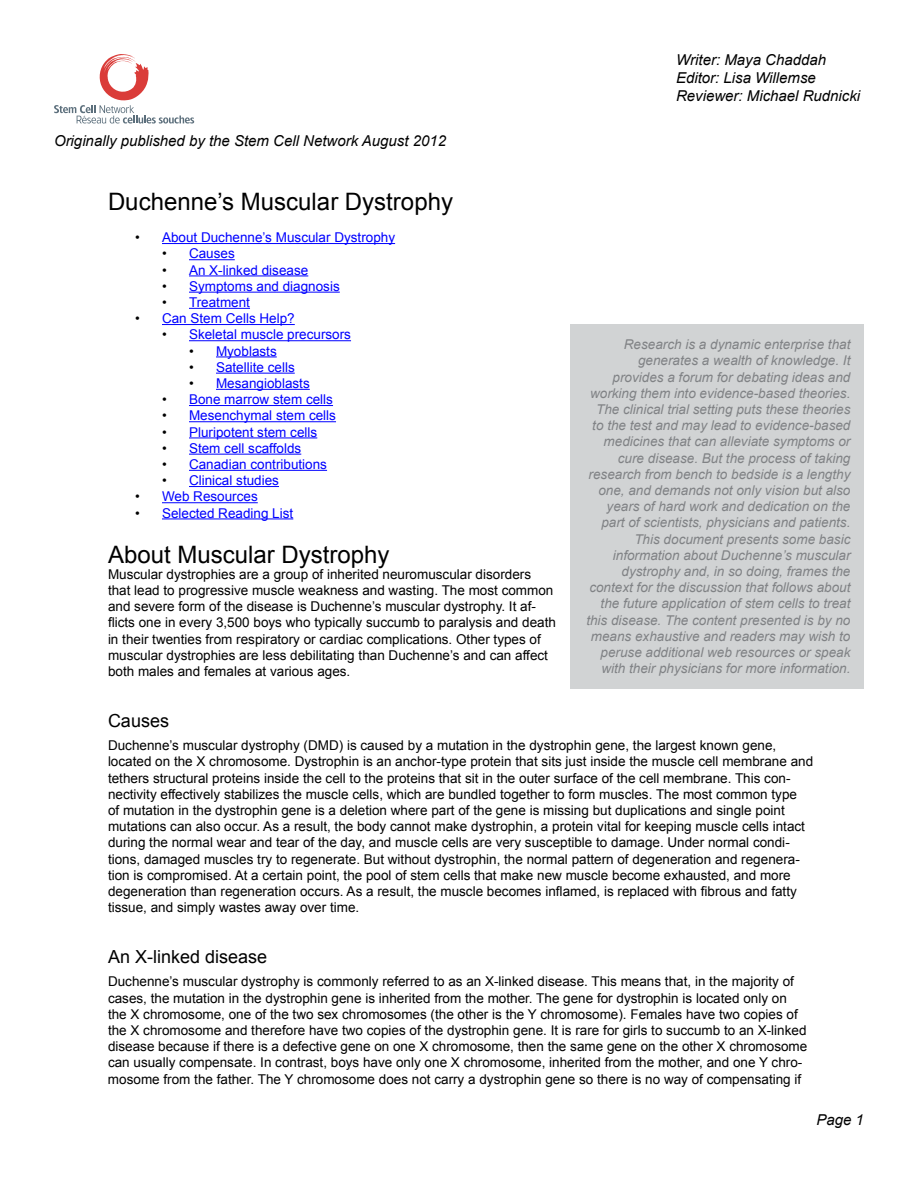
<style>
.page{position:relative;width:918px;height:1188px;background:#fff}
.page>*{position:absolute;margin:0;border:0;box-sizing:border-box;transform-origin:0 0}
.t1{font:24px "Arial";color:#000}
.t2{font:18px "Arial";color:#000}
.t3{font:italic 15px/18px "Arial";color:#000}
.t4{font:13.5px/16.2px "Arial";color:#000}
.t5{font:italic 13.5px/16.2px "Arial";color:#808285;text-align:right}
.t6{font:13.5px "Arial";color:#00f}
.s1{color:#000}
</style>
<div class="page">
<svg style="left:54px;top:54px;width:140px;height:70px"></svg>
<hr style="left:162px;top:243px;width:233px;height:1px;background:#00f">
<hr style="left:189px;top:259px;width:46px;height:1px;background:#00f">
<hr style="left:189px;top:275px;width:119px;height:1px;background:#00f">
<hr style="left:189px;top:292px;width:151px;height:1px;background:#00f">
<hr style="left:189px;top:308px;width:61px;height:1px;background:#00f">
<hr style="left:162px;top:324px;width:133px;height:1px;background:#00f">
<hr style="left:189px;top:340px;width:162px;height:1px;background:#00f">
<hr style="left:216px;top:356px;width:61px;height:1px;background:#00f">
<hr style="left:216px;top:373px;width:79px;height:1px;background:#00f">
<hr style="left:216px;top:389px;width:94px;height:1px;background:#00f">
<hr style="left:189px;top:405px;width:144px;height:1px;background:#00f">
<hr style="left:189px;top:421px;width:147px;height:1px;background:#00f">
<hr style="left:189px;top:437px;width:128px;height:1px;background:#00f">
<hr style="left:189px;top:454px;width:112px;height:1px;background:#00f">
<hr style="left:189px;top:470px;width:138px;height:1px;background:#00f">
<hr style="left:189px;top:486px;width:90px;height:1px;background:#00f">
<hr style="left:162px;top:502px;width:96px;height:1px;background:#00f">
<hr style="left:162px;top:518px;width:131px;height:1px;background:#00f">
<div style="left:570px;top:324px;width:294px;height:364px;background:#d1d3d4"></div>
<p class="t3" style="left:54px;top:132px;width:394px">Originally published by the Stem Cell Network August 2012</p>
<p class="t3" style="left:676px;top:51px;width:186px">Writer: Maya Chaddah<br>Editor: Lisa Willemse<br>Reviewer: Michael Rudnicki</p>
<h1 class="t1" style="left:108px;top:186px;width:347px">Duchenne’s Muscular Dystrophy</h1>
<p class="t6" style="left:135px;top:229px;width:262px"><span class="s1">•</span> About Duchenne’s Muscular Dystrophy</p>
<p class="t6" style="left:162px;top:245px;width:74px"><span class="s1">•</span> Causes</p>
<p class="t6" style="left:162px;top:261px;width:148px"><span class="s1">•</span> An X-linked disease</p>
<p class="t6" style="left:162px;top:277px;width:179px"><span class="s1">•</span> Symptoms and diagnosis</p>
<p class="t6" style="left:162px;top:293px;width:90px"><span class="s1">•</span> Treatment</p>
<p class="t6" style="left:135px;top:310px;width:161px"><span class="s1">•</span> Can Stem Cells Help?</p>
<p class="t6" style="left:162px;top:326px;width:191px"><span class="s1">•</span> Skeletal muscle precursors</p>
<p class="t6" style="left:189px;top:342px;width:89px"><span class="s1">•</span> Myoblasts</p>
<p class="t6" style="left:189px;top:358px;width:107px"><span class="s1">•</span> Satellite cells</p>
<p class="t6" style="left:189px;top:374px;width:122px"><span class="s1">•</span> Mesangioblasts</p>
<p class="t6" style="left:162px;top:391px;width:173px"><span class="s1">•</span> Bone marrow stem cells</p>
<p class="t6" style="left:162px;top:407px;width:176px"><span class="s1">•</span> Mesenchymal stem cells</p>
<p class="t6" style="left:162px;top:423px;width:157px"><span class="s1">•</span> Pluripotent stem cells</p>
<p class="t6" style="left:162px;top:439px;width:141px"><span class="s1">•</span> Stem cell scaffolds</p>
<p class="t6" style="left:162px;top:455px;width:167px"><span class="s1">•</span> Canadian contributions</p>
<p class="t6" style="left:162px;top:472px;width:119px"><span class="s1">•</span> Clinical studies</p>
<p class="t6" style="left:135px;top:488px;width:124px"><span class="s1">•</span> Web Resources</p>
<p class="t6" style="left:135px;top:504px;width:160px"><span class="s1">•</span> Selected Reading List</p>
<h1 class="t1" style="left:108px;top:538px;width:283px">About Muscular Dystrophy</h1>
<p class="t4" style="left:108px;top:566px;width:449px">Muscular dystrophies are a group of inherited neuromuscular disorders that lead to progressive muscle weakness and wasting. The most common and severe form of the disease is Duchenne’s muscular dystrophy. It af&shy;flicts one in every 3,500 boys who typically succumb to paralysis and death in their twenties from respiratory or cardiac complications. Other types of muscular dystrophies are less debilitating than Duchenne’s and can affect both males and females at various ages.</p>
<h2 class="t2" style="left:108px;top:709px;width:63px">Causes</h2>
<p class="t4" style="left:108px;top:737px;width:707px">Duchenne’s muscular dystrophy (DMD) is caused by a mutation in the dystrophin gene, the largest known gene, located on the X chromosome. Dystrophin is an anchor-type protein that sits just inside the muscle cell membrane and tethers structural proteins inside the cell to the proteins that sit in the outer surface of the cell membrane. This con&shy;nectivity effectively stabilizes the muscle cells, which are bundled together to form muscles. The most common type<br>of mutation in the dystrophin gene is a deletion where part of the gene is missing but duplications and single point mutations can also occur. As a result, the body cannot make dystrophin, a protein vital for keeping muscle cells intact during the normal wear and tear of the day, and muscle cells are very susceptible to damage. Under normal condi&shy;tions, damaged muscles try to regenerate. But without dystrophin, the normal pattern of degeneration and regenera&shy;tion is compromised. At a certain point, the pool of stem cells that make new muscle become exhausted, and more degeneration than regeneration occurs. As a result, the muscle becomes inflamed, is replaced with fibrous and fatty tissue, and simply wastes away over time.</p>
<h2 class="t2" style="left:108px;top:945px;width:161px">An X-linked disease</h2>
<p class="t4" style="left:108px;top:974px;width:701px">Duchenne’s muscular dystrophy is commonly referred to as an X-linked disease. This means that, in the majority of cases, the mutation in the dystrophin gene is inherited from the mother. The gene for dystrophin is located only on the X chromosome, one of the two sex chromosomes (the other is the Y chromosome). Females have two copies of the X chromosome and therefore have two copies of the dystrophin gene. It is rare for girls to succumb to an X-linked disease because if there is a defective gene on one X chromosome, then the same gene on the other X chromosome can usually compensate. In contrast, boys have only one X chromosome, inherited from the mother, and one Y chro&shy;mosome from the father. The Y chromosome does not carry a dystrophin gene so there is no way of compensating if</p>
<p class="t5" style="left:586px;top:337px;width:266px">Research is a dynamic enterprise that generates a wealth of knowledge. It provides a forum for debating ideas and working them into evidence-based theories.<br>The clinical trial setting puts these theories to the test and may lead to evidence-based medicines that can alleviate symptoms or cure disease. But the process of taking research from bench to bedside is a lengthy one, and demands not only vision but also years of hard work and dedication on the part of scientists, physicians and patients.<br>This document presents some basic information about Duchenne’s muscular dystrophy and, in so doing, frames the context for the discussion that follows about the future application of stem cells to treat this disease. The content presented is by no means exhaustive and readers may wish to peruse additional web resources or speak with their physicians for more information.</p>
<p class="t3" style="left:816px;top:1111px;width:49px">Page 1</p>
</div>
